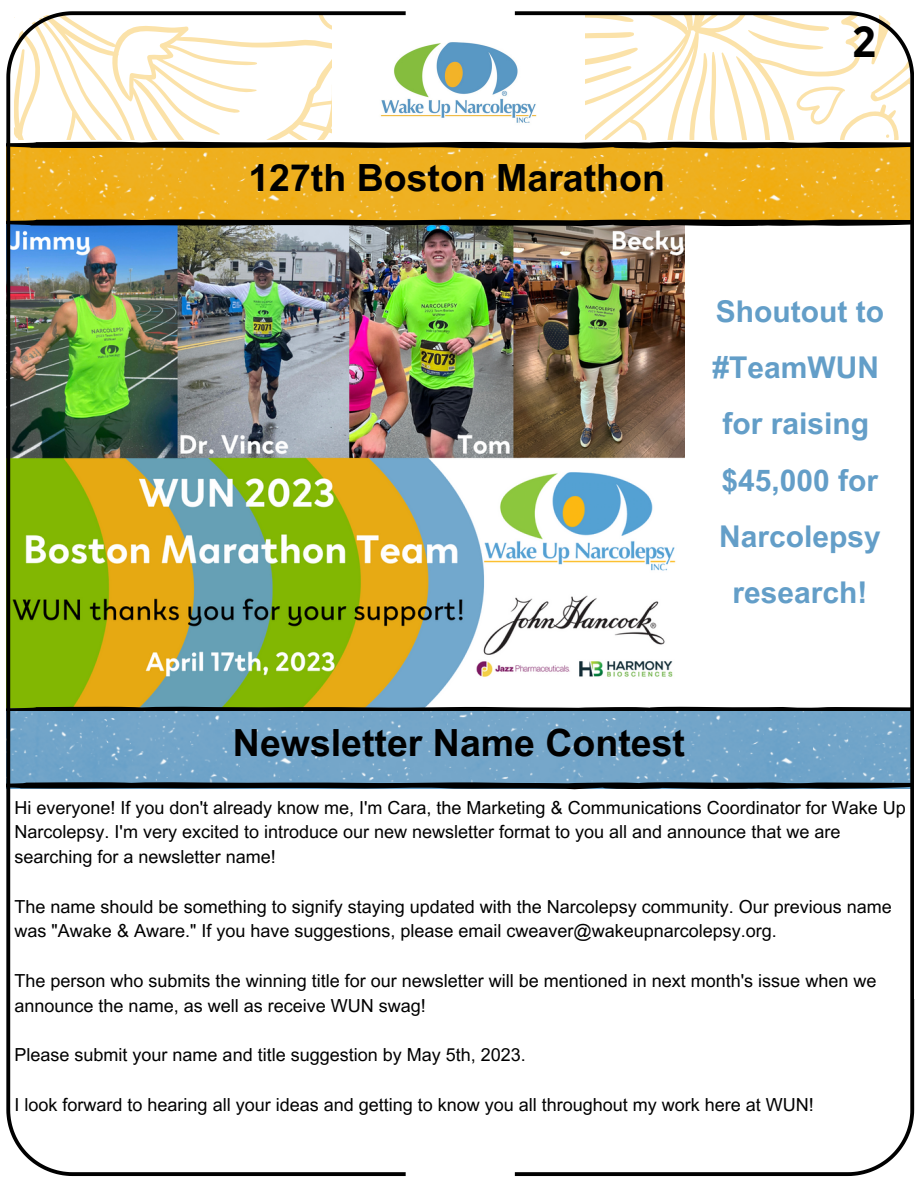
<style>
.page{position:relative;width:918px;height:1188px;background:#fff}
.page>*{position:absolute;margin:0;border:0;box-sizing:border-box;transform-origin:0 0}
.t1{font:700 45px "Clother";color:#000}
.t2{font:700 37.5px "Arial MT Pro";color:#000}
.t3{font:700 30px/56.2px "Arial MT Pro";color:#639ec8}
.t4{font:18px/24.8px "Arial MT Pro";color:#000}
</style>
<div class="page">
<img style="left:406px;top:226px;width:109px;height:480px">
<img style="left:406px;top:42px;width:109px;height:76px">
<svg style="left:406px;top:141px;width:109px;height:7px"></svg>
<div style="left:406px;top:148px;width:109px;height:70px;background:#eeb022"></div>
<svg style="left:406px;top:218px;width:109px;height:8px"></svg>
<svg style="left:406px;top:706px;width:109px;height:5px"></svg>
<div style="left:406px;top:712px;width:109px;height:69px;background:#75a6c9"></div>
<svg style="left:406px;top:781px;width:109px;height:8px"></svg>
<img style="left:6px;top:12px;width:400px;height:1164px">
<svg style="left:515px;top:12px;width:399px;height:1164px"></svg>
<svg style="left:6px;top:11px;width:107px;height:80px"></svg>
<svg style="left:820px;top:11px;width:94px;height:101px"></svg>
<p class="t2" style="left:248px;top:164px;width:418px">127th Boston Marathon</p>
<p class="t1" style="left:853px;top:6px;width:26px">2</p>
<p class="t3" style="left:712px;top:287px;width:173px">Shoutout to #TeamWUN</p>
<p class="t3" style="left:722px;top:400px;width:148px">for raising</p>
<p class="t3" style="left:719px;top:456px;width:163px;text-align:center">$45,000 for<br>Narcolepsy research!</p>
<p class="t2" style="left:233px;top:729px;width:454px">Newsletter Name Contest</p>
<p class="t4" style="left:15px;top:797px;width:893px">Hi everyone! If you don't already know me, I'm Cara, the Marketing &amp; Communications Coordinator for Wake Up<br>Narcolepsy. I'm very excited to introduce our new newsletter format to you all and announce that we are searching for a newsletter name!</p>
<p class="t4" style="left:15px;top:896px;width:879px">The name should be something to signify staying updated with the Narcolepsy community. Our previous name was "Awake &amp; Aware." If you have suggestions, please email cweaver@wakeupnarcolepsy.org.</p>
<p class="t4" style="left:15px;top:970px;width:863px">The person who submits the winning title for our newsletter will be mentioned in next month's issue when we announce the name, as well as receive WUN swag!</p>
<p class="t4" style="left:15px;top:1045px;width:513px">Please submit your name and title suggestion by May 5th, 2023.</p>
<p class="t4" style="left:15px;top:1094px;width:801px">I look forward to hearing all your ideas and getting to know you all throughout my work here at WUN!</p>
</div>
